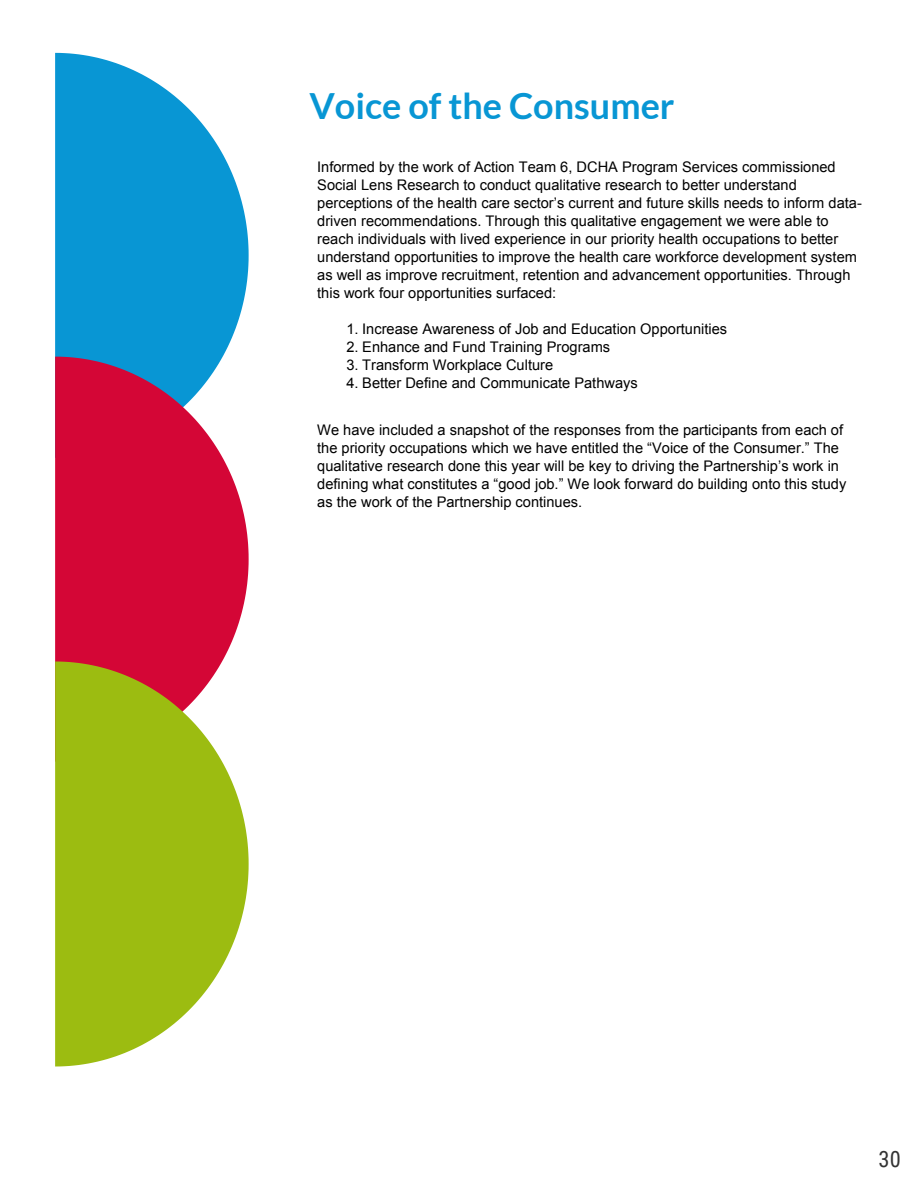
<style>
.page{position:relative;width:918px;height:1188px;background:#fff}
.page>*{position:absolute;margin:0;border:0;box-sizing:border-box;transform-origin:0 0}
.t1{font:700 36px "Lato";color:#0896d4}
.t2{font:22.5px "Roboto Condensed";color:#333}
.t3{font:14.7px/18px "Arial";color:#000}
</style>
<div class="page">
<svg style="left:55px;top:53px;width:194px;height:304px;fill:#0896d4"></svg>
<svg style="left:55px;top:357px;width:194px;height:305px;background:#cd2753"></svg>
<svg style="left:55px;top:662px;width:194px;height:404px;fill:#9cbc11"></svg>
<h1 class="t1" style="left:309px;top:86px;width:367px">Voice of the Consumer</h1>
<p class="t3" style="left:317px;top:158px;width:546px">Informed by the work of Action Team 6, DCHA Program Services commissioned Social Lens Research to conduct qualitative research to better understand perceptions of the health care sector’s current and future skills needs to inform data&shy;driven recommendations. Through this qualitative engagement we were able to reach individuals with lived experience in our priority health occupations to better understand opportunities to improve the health care workforce development system as well as improve recruitment, retention and advancement opportunities. Through this work four opportunities surfaced:</p>
<p class="t3" style="left:346px;top:320px;width:382px">1. Increase Awareness of Job and Education Opportunities</p>
<p class="t3" style="left:346px;top:338px;width:265px">2. Enhance and Fund Training Programs</p>
<p class="t3" style="left:346px;top:356px;width:208px">3. Transform Workplace Culture</p>
<p class="t3" style="left:346px;top:374px;width:293px">4. Better Define and Communicate Pathways</p>
<p class="t3" style="left:317px;top:421px;width:531px">We have included a snapshot of the responses from the participants from each of the priority occupations which we have entitled the “Voice of the Consumer.” The qualitative research done this year will be key to driving the Partnership’s work in defining what constitutes a “good job.” We look forward do building onto this study as the work of the Partnership continues.</p>
<h2 class="t2" style="left:879px;top:1143px;width:24px">30</h2>
</div>
